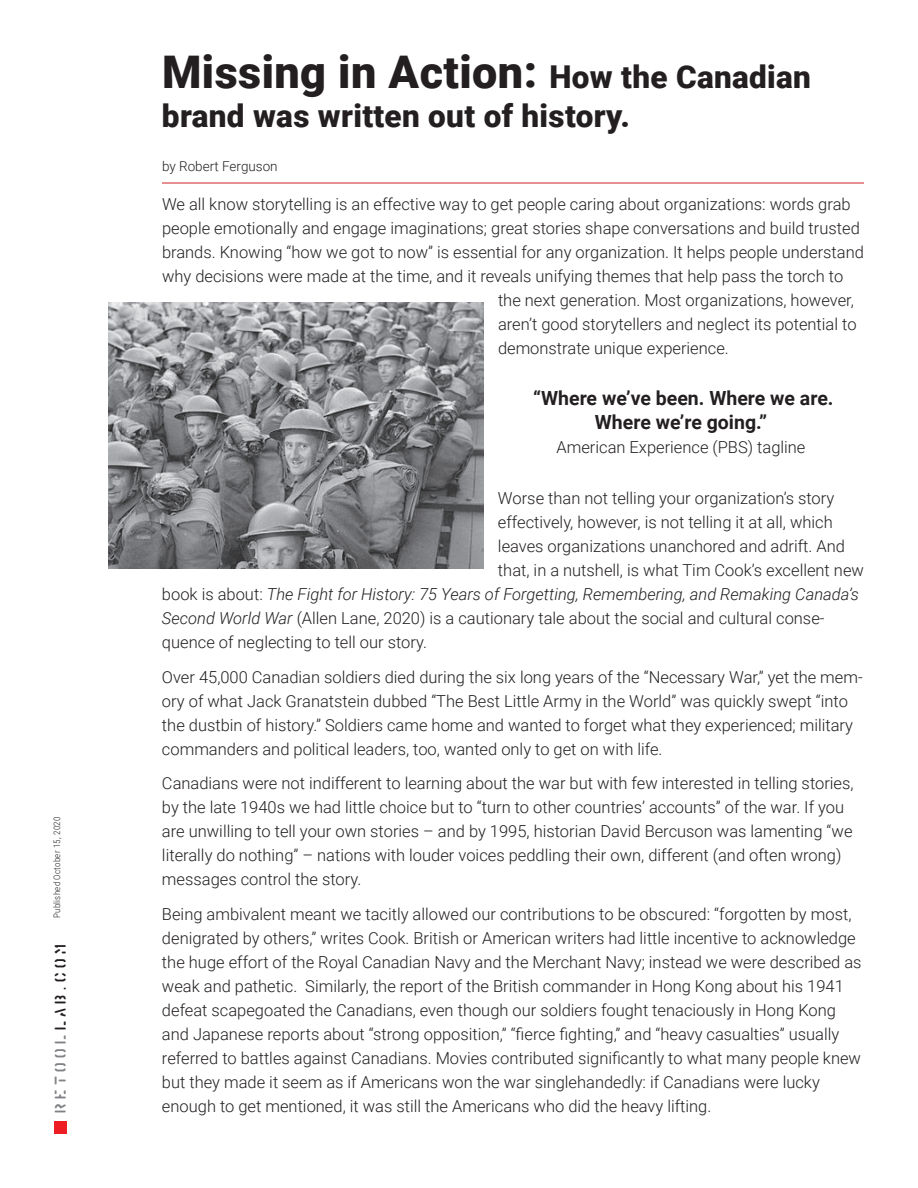
<style>
.page{position:relative;width:918px;height:1188px;background:#fff}
.page>*{position:absolute;margin:0;border:0;box-sizing:border-box;transform-origin:0 0}
.t1{font:900 45px "Roboto";letter-spacing:.01em;color:#231f20}
.t2{font:900 31.5px "Roboto";letter-spacing:.01em;color:#231f20}
.t3{font:700 19.5px/24px "Roboto";color:#231f20;text-align:center}
.t4{font:300 16.5px/24px "Roboto";color:#231f20}
.t5{font:italic 300 16.5px "Roboto";color:#231f20}
.t6{font:15px "Warehouse";letter-spacing:.045em;color:#231f20}
.t7{font:300 13.5px "Roboto";color:#231f20}
.t8{font:300 9px "Roboto Condensed";letter-spacing:.025em;color:#231f20}
.s1{color:#808285}
.s2{font-size:31.5px}
.s3{font-style:normal}
.s4{font-style:italic}
</style>
<div class="page">
<div style="left:54px;top:1121px;width:13px;height:13px;background:#ee1d23"></div>
<hr style="left:162px;top:183px;width:702px;height:1px;background:#d1232a">
<img style="left:109px;top:302px;width:374px;height:267px">
<p class="t8" style="left:51px;top:918px;width:103px;rotate:-90deg">Published October 15, 2020</p>
<p class="t6" style="left:52px;top:1115px;width:174px;rotate:-90deg"><span class="s1">RETOOL</span>LAB.COM</p>
<h1 class="t1" style="left:162px;top:40px;width:651px">Missing in Action: <span class="s2">How the Canadian</span></h1>
<h2 class="t2" style="left:162px;top:93px;width:469px">brand was written out of history.</h2>
<p class="t7" style="left:162px;top:156px;width:117px">by Robert Ferguson</p>
<p class="t4" style="left:162px;top:192px;width:690px">We all know storytelling is an effective way to get people caring about organizations: words grab</p>
<p class="t4" style="left:162px;top:216px;width:699px">people emotionally and engage imaginations; great stories shape conversations and build trusted</p>
<p class="t4" style="left:162px;top:240px;width:703px">brands. Knowing “how we got to now” is essential for any organization. It helps people understand</p>
<p class="t4" style="left:162px;top:264px;width:683px">why decisions were made at the time, and it reveals unifying themes that help pass the torch to</p>
<p class="t4" style="left:498px;top:288px;width:357px">the next generation. Most organizations, however,</p>
<p class="t4" style="left:498px;top:312px;width:360px">aren’t good storytellers and neglect its potential to</p>
<p class="t4" style="left:498px;top:336px;width:232px">demonstrate unique experience.</p>
<p class="t3" style="left:533px;top:386px;width:302px">“Where we’ve been. Where we are.<br>Where we’re going.”</p>
<p class="t4" style="left:556px;top:435px;width:251px">American Experience (PBS) tagline</p>
<p class="t4" style="left:498px;top:486px;width:338px">Worse than not telling your organization’s story</p>
<p class="t4" style="left:498px;top:510px;width:336px">effectively, however, is not telling it at all, which</p>
<p class="t4" style="left:498px;top:534px;width:349px">leaves organizations unanchored and adrift. And</p>
<p class="t4" style="left:498px;top:558px;width:367px">that, in a nutshell, is what Tim Cook’s excellent new</p>
<p class="t5" style="left:162px;top:583px;width:699px"><span class="s3">book is about:</span> The Fight for History: 75 Years of Forgetting, Remembering, and Remaking Canada’s</p>
<p class="t4" style="left:162px;top:606px;width:664px"><span class="s4">Second World War</span> (Allen Lane, 2020) is a cautionary tale about the social and cultural conse-</p>
<p class="t4" style="left:162px;top:630px;width:267px">quence of neglecting to tell our story.</p>
<p class="t4" style="left:162px;top:664px;width:702px">Over 45,000 Canadian soldiers died during the six long years of the “Necessary War,” yet the mem&shy;ory of what Jack Granatstein dubbed “The Best Little Army in the World” was quickly swept “into the dustbin of history.” Soldiers came home and wanted to forget what they experienced; military commanders and political leaders, too, wanted only to get on with life.</p>
<p class="t4" style="left:162px;top:771px;width:693px">Canadians were not indifferent to learning about the war but with few interested in telling stories, by the late 1940s we had little choice but to “turn to other countries’ accounts” of the war. If you are unwilling to tell your own stories – and by 1995, historian David Bercuson was lamenting “we literally do nothing” – nations with louder voices peddling their own, different (and often wrong) messages control the story.</p>
<p class="t4" style="left:162px;top:902px;width:701px">Being ambivalent meant we tacitly allowed our contributions to be obscured: “forgotten by most, denigrated by others,” writes Cook. British or American writers had little incentive to acknowledge the huge effort of the Royal Canadian Navy and the Merchant Navy; instead we were described as weak and pathetic. Similarly, the report of the British commander in Hong Kong about his 1941 defeat scapegoated the Canadians, even though our soldiers fought tenaciously in Hong Kong and Japanese reports about “strong opposition,” “fierce fighting,” and “heavy casualties” usually referred to battles against Canadians. Movies contributed significantly to what many people knew but they made it seem as if Americans won the war singlehandedly: if Canadians were lucky enough to get mentioned, it was still the Americans who did the heavy lifting.</p>
</div>
